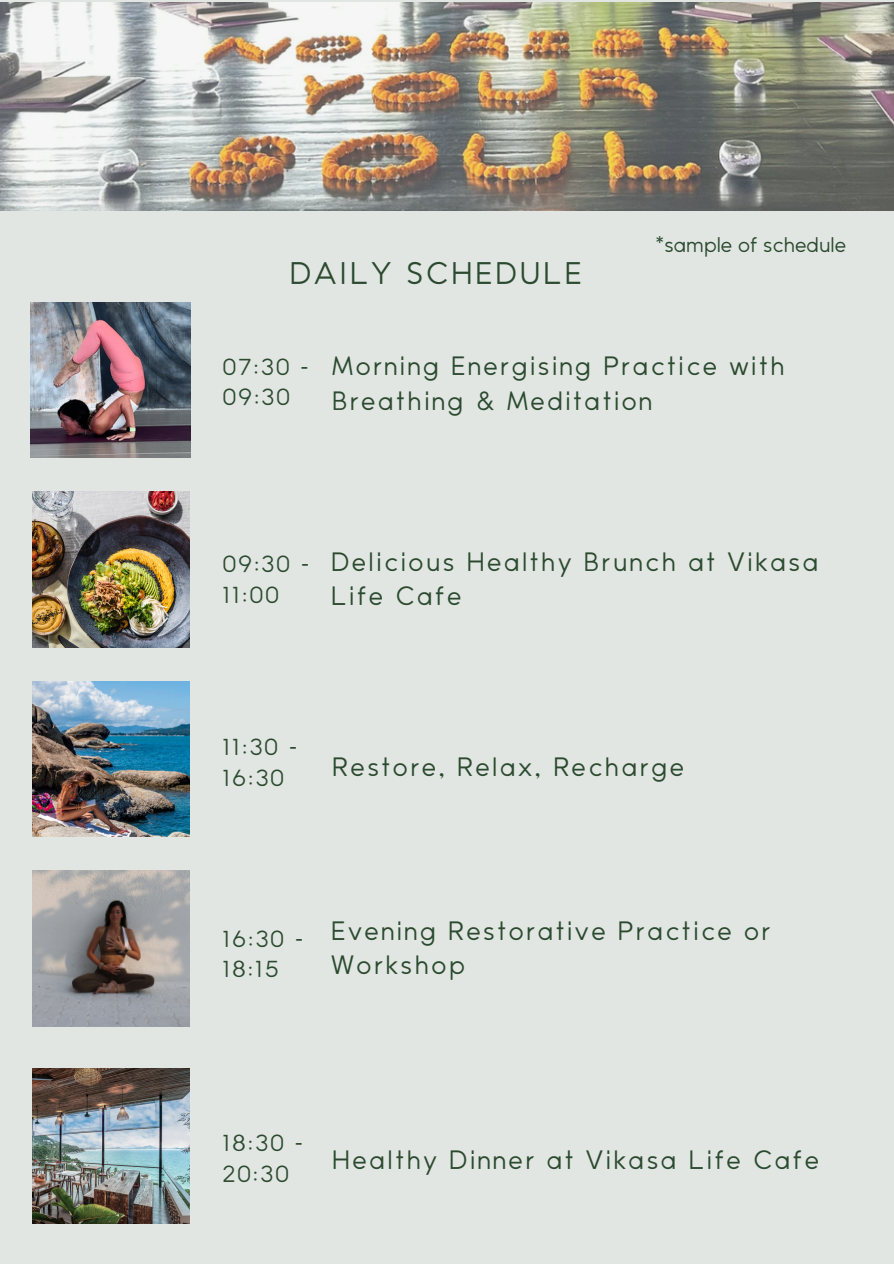
<style>
.page{position:relative;width:894px;height:1264px;background:#fff}
.page>*{position:absolute;margin:0;border:0;box-sizing:border-box;transform-origin:0 0}
.t1{font:29.55px "Makinas 4 Flat";letter-spacing:.1em;color:#2b4a2f}
.t2{font:25.05px/34.8px "Makinas 4 Flat";letter-spacing:.1em;color:#2b4a2f}
.t3{font:22.05px/30.3px "Makinas 4 Flat";letter-spacing:.1em;color:#2b4a2f}
.t4{font:19.95px "Makinas 4 Flat";color:#2b4a2f}
</style>
<div class="page">
<div style="left:0;top:0;width:893px;height:1263px;background:#e1e6e2"></div>
<img style="left:0;top:3px;width:893px;height:208px">
<img style="left:31px;top:302px;width:159px;height:155px">
<img style="left:32px;top:681px;width:157px;height:155px">
<img style="left:32px;top:870px;width:157px;height:156px">
<img style="left:32px;top:1068px;width:157px;height:155px">
<img style="left:32px;top:491px;width:157px;height:156px">
<p class="t1" style="left:290px;top:258px;width:293px">DAILY SCHEDULE</p>
<h2 class="t4" style="left:655px;top:234px;width:192px">*sample of schedule</h2>
<h1 class="t3" style="left:223px;top:351px;width:88px">07:30 -<br>09:30</h1>
<p class="t2" style="left:332px;top:348px;width:454px">Morning Energising Practice with<br>Breathing &amp; Meditation</p>
<h2 class="t3" style="left:223px;top:549px;width:88px">09:30 -<br>11:00</h2>
<p class="t2" style="left:331px;top:543px;width:488px">Delicious Healthy Brunch at Vikasa<br>Life Cafe</p>
<h2 class="t3" style="left:223px;top:731px;width:76px">11:30 -<br>16:30</h2>
<p class="t2" style="left:332px;top:749px;width:353px">Restore, Relax, Recharge</p>
<p class="t3" style="left:223px;top:923px;width:82px">16:30 -<br>18:15</p>
<p class="t2" style="left:331px;top:912px;width:441px">Evening Restorative Practice or<br>Workshop</p>
<p class="t3" style="left:223px;top:1127px;width:82px">18:30 -<br>20:30</p>
<h2 class="t2" style="left:332px;top:1141px;width:488px">Healthy Dinner at Vikasa Life Cafe</h2>
</div>
